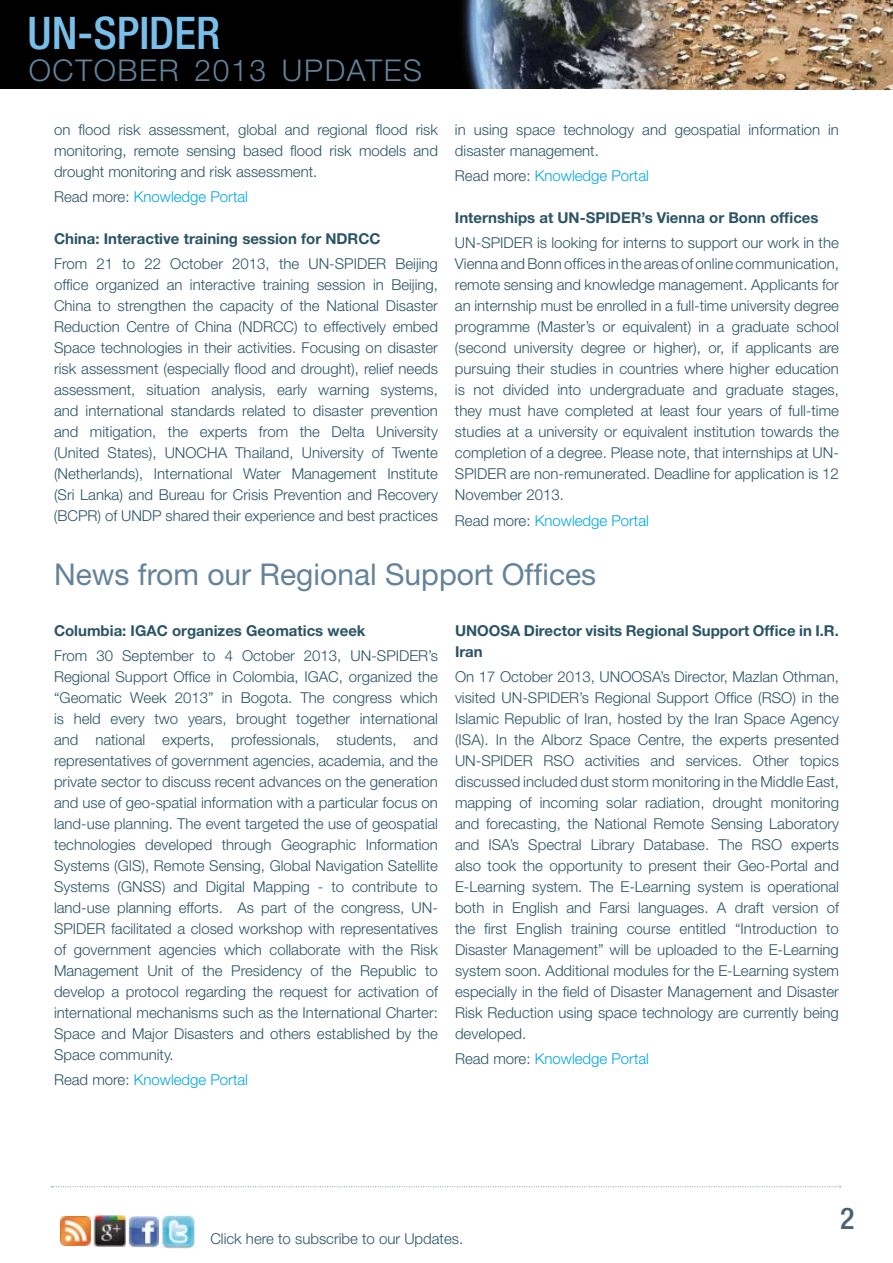
<style>
.page{position:relative;width:893px;height:1263px;background:#fff}
.page>*{position:absolute;margin:0;border:0;box-sizing:border-box;transform-origin:0 0}
.t1{font:500 condensed 45px "Helvetica Neue";color:#79bfea}
.t2{font:30px "Helvetica Neue";color:#648399}
.t3{font:300 30px "Helvetica Neue";letter-spacing:.055em;color:#648399}
.t4{font:500 condensed 30px "Helvetica Neue";color:#496274}
.t5{font:300 15px/21px "Helvetica Neue";color:#2b5464;text-align:justify}
.t6{font:700 15px/21px "Helvetica Neue";color:#2b5464}
.t7{font:300 15px "Helvetica Neue";color:#00a7e1}
.s1{color:#2b5464}
</style>
<div class="page">
<img style="left:435px;top:0;width:160px;height:89px">
<div style="left:0;top:0;width:435px;height:89px;background:#000"></div>
<img style="left:595px;top:0;width:298px;height:90px">
<svg style="left:52px;top:1186px;width:788px;height:1px"></svg>
<img style="left:61px;top:1216px;width:29px;height:30px">
<img style="left:93px;top:1215px;width:33px;height:32px">
<img style="left:129px;top:1216px;width:31px;height:31px">
<img style="left:162px;top:1215px;width:34px;height:33px">
<h1 class="t1" style="left:28px;top:6px;width:194px">UN-SPIDER</h1>
<h2 class="t3" style="left:29px;top:52px;width:395px">october 2013 Updates</h2>
<p class="t5" style="left:455px;top:118px;width:385px">in using space technology and geospatial information in disaster management.</p>
<p class="t7" style="left:455px;top:166px;width:195px"><span class="s1">Read more:</span> Knowledge Portal</p>
<p class="t6" style="left:455px;top:207px;width:365px">Internships at UN-SPIDER’s Vienna or Bonn offices</p>
<p class="t5" style="left:455px;top:232px;width:59px">UN-SPIDER</p>
<p class="t5" style="left:54px;top:118px;width:385px">on flood risk assessment, global and regional flood risk monitoring, remote sensing based flood risk models and drought monitoring and risk assessment.</p>
<p class="t7" style="left:54px;top:187px;width:195px"><span class="s1">Read more:</span> Knowledge Portal</p>
<p class="t6" style="left:54px;top:228px;width:328px">China: Interactive training session for NDRCC</p>
<p class="t5" style="left:54px;top:253px;width:314px">From 21 to 22 October 2013, the UN-SPIDER</p>
<p class="t5" style="left:455px;top:232px;width:385px;text-indent:82px">is looking for interns to support our work in the Vienna and Bonn offices in the areas of online communication, remote sensing and knowledge management. Applicants for an internship must be enrolled in a full-time university degree programme (Master’s or equivalent) in a graduate school (second university degree or higher), or, if applicants are pursuing their studies in countries where higher education is not divided into undergraduate and graduate stages, they must have completed at least four years of full-time studies at a university or equivalent institution towards the completion of a degree. Please note, that internships at UN-SPIDER</p>
<p class="t5" style="left:54px;top:253px;width:386px;text-indent:341px">Beijing office organized an interactive training session in Beijing, China to strengthen the capacity of the National Disaster Reduction Centre of China (NDRCC) to effectively embed Space technologies in their activities. Focusing on disaster risk assessment (especially flood and drought), relief needs assessment, situation analysis, early warning systems, and international standards related to disaster prevention and mitigation, the experts from the Delta University (United States), UNOCHA Thailand, University of Twente (Netherlands), International Water Management Institute (Sri Lanka) and Bureau for Crisis Prevention and Recovery (BCPR) of UNDP shared their experience and best practices</p>
<p class="t5" style="left:455px;top:463px;width:385px;text-indent:55px">are non-remunerated. Deadline for application is 12<br>November 2013.</p>
<p class="t7" style="left:455px;top:511px;width:195px"><span class="s1">Read more:</span> Knowledge Portal</p>
<h2 class="t2" style="left:54px;top:556px;width:544px">News from our Regional Support Offices</h2>
<p class="t6" style="left:54px;top:619px;width:313px">Columbia: IGAC organizes Geomatics week</p>
<p class="t5" style="left:54px;top:645px;width:356px">From 30 September to 4 October 2013, UN-SPIDER</p>
<p class="t6" style="left:455px;top:619px;width:385px">UNOOSA Director visits Regional Support Office in I.R.<br>Iran</p>
<p class="t5" style="left:455px;top:666px;width:177px">On 17 October 2013, UNOOSA</p>
<p class="t5" style="left:660px;top:666px;width:180px">’s Director, Mazlan Othman,</p>
<p class="t5" style="left:455px;top:687px;width:106px">visited UN-SPIDER</p>
<p class="t5" style="left:579px;top:687px;width:194px">’s Regional Support Office (RSO</p>
<p class="t5" style="left:54px;top:645px;width:385px;text-indent:374px">’s Regional Support Office in Colombia, IGAC, organized the “Geomatic Week 2013” in Bogota. The congress which is held every two years, brought together international and national experts, professionals, students, and representatives of government agencies, academia, and the private sector to discuss recent advances on the generation and use of geo-spatial information with a particular focus on land-use planning. The event targeted the use of geospatial technologies developed through Geographic Information Systems (GIS), Remote Sensing, Global Navigation Satellite Systems (GNSS) and Digital Mapping - to contribute to land-use planning efforts. As part of the congress, UN-SPIDER</p>
<p class="t5" style="left:455px;top:687px;width:385px;text-indent:337px">) in the Islamic Republic of Iran, hosted by the Iran Space Agency (ISA). In the Alborz Space Centre, the experts presented UN-SPIDER</p>
<p class="t5" style="left:455px;top:750px;width:385px;text-indent:130px">activities and services. Other topics discussed included dust storm monitoring in the Middle East, mapping of incoming solar radiation, drought monitoring and forecasting, the National Remote Sensing Laboratory and ISA’s Spectral Library Database. The RSO</p>
<p class="t5" style="left:544px;top:750px;width:11px">RSO</p>
<p class="t5" style="left:455px;top:834px;width:385px;text-indent:336px">experts also took the opportunity to present their Geo-Portal and E-Learning system. The E-Learning system is operational both in English and Farsi languages. A draft version of the first English training course entitled “Introduction to Disaster Management” will be uploaded to the E-Learning system soon. Additional modules for the E-Learning system especially in the field of Disaster Management and Disaster Risk Reduction using space technology are currently being developed.</p>
<p class="t7" style="left:455px;top:1050px;width:195px"><span class="s1">Read more:</span> Knowledge Portal</p>
<p class="t5" style="left:54px;top:918px;width:385px;text-indent:57px">facilitated a closed workshop with representatives of government agencies which collaborate with the Risk Management Unit of the Presidency of the Republic to develop a protocol regarding the request for activation of international mechanisms such as the International Charter:<br>Space and Major Disasters and others established by the Space community.</p>
<p class="t7" style="left:54px;top:1071px;width:195px"><span class="s1">Read more:</span> Knowledge Portal</p>
<p class="t5" style="left:210px;top:1227px;width:254px">Click here to subscribe to our Updates.</p>
<h2 class="t4" style="left:840px;top:1200px;width:16px">2</h2>
</div>
